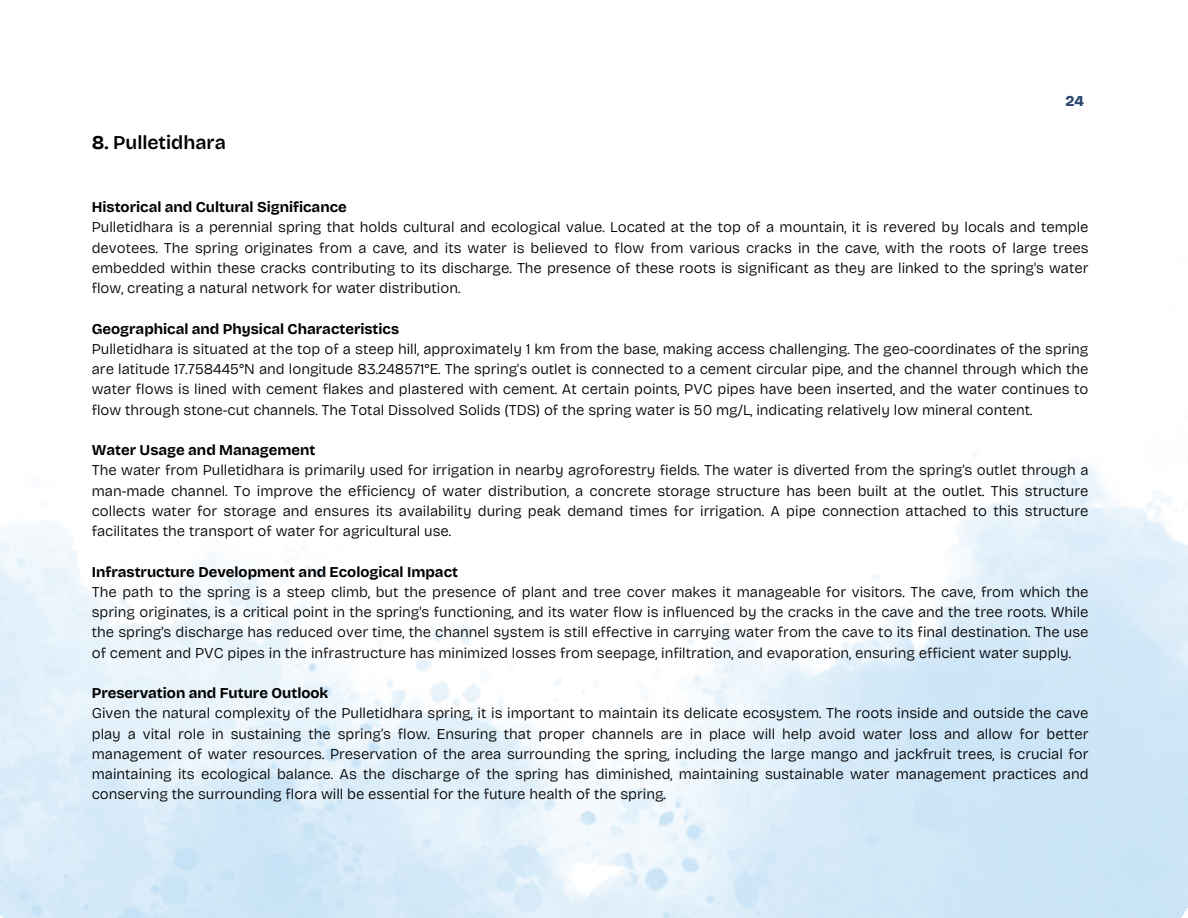
<style>
.page{position:relative;width:1188px;height:918px;background:#fff}
.page>*{position:absolute;margin:0;border:0;box-sizing:border-box;transform-origin:0 0}
.t1{font:600 19.5px "Bricolage Grotesque";color:#000}
.t2{font:300 15px/20.2px "Bricolage Grotesque";color:#000;text-align:justify}
.t3{font:700 15px "Bricolage Grotesque";color:#000}
.t4{font:800 15px "Bricolage Grotesque";color:#294670}
.s1{font-weight:700}
</style>
<div class="page">
<h1 class="t1" style="left:92px;top:131px;width:136px"><span class="s1">8</span>. Pulletidhara</h1>
<p class="t4" style="left:1066px;top:92px;width:20px">24</p>
<p class="t3" style="left:92px;top:198px;width:257px">Historical and Cultural Significance</p>
<p class="t2" style="left:92px;top:217px;width:998px">Pulletidhara is a perennial spring that holds cultural and ecological value. Located at the top of a mountain, it is revered by locals and temple devotees. The spring originates from a cave, and its water is believed to flow from various cracks in the cave, with the roots of large trees embedded within these cracks contributing to its discharge. The presence of these roots is significant as they are linked to the spring's water flow, creating a natural network for water distribution.</p>
<p class="t3" style="left:92px;top:320px;width:309px">Geographical and Physical Characteristics</p>
<p class="t2" style="left:92px;top:339px;width:998px">Pulletidhara is situated at the top of a steep hill, approximately 1 km from the base, making access challenging. The geo-coordinates of the spring are latitude 17.758445°N and longitude 83.248571°E. The spring's outlet is connected to a cement circular pipe, and the channel through which the water flows is lined with cement flakes and plastered with cement. At certain points, PVC pipes have been inserted, and the water continues to flow through stone-cut channels. The Total Dissolved Solids (TDS) of the spring water is 50 mg/L, indicating relatively low mineral content.</p>
<p class="t3" style="left:92px;top:441px;width:225px">Water Usage and Management</p>
<p class="t2" style="left:92px;top:460px;width:998px">The water from Pulletidhara is primarily used for irrigation in nearby agroforestry fields. The water is diverted from the spring’s outlet through a man-made channel. To improve the efficiency of water distribution, a concrete storage structure has been built at the outlet. This structure collects water for storage and ensures its availability during peak demand times for irrigation. A pipe connection attached to this structure facilitates the transport of water for agricultural use.</p>
<p class="t3" style="left:92px;top:563px;width:368px">Infrastructure Development and Ecological Impact</p>
<p class="t2" style="left:92px;top:582px;width:998px">The path to the spring is a steep climb, but the presence of plant and tree cover makes it manageable for visitors. The cave, from which the spring originates, is a critical point in the spring's functioning, and its water flow is influenced by the cracks in the cave and the tree roots. While the spring's discharge has reduced over time, the channel system is still effective in carrying water from the cave to its final destination. The use of cement and PVC pipes in the infrastructure has minimized losses from seepage, infiltration, and evaporation, ensuring efficient water supply.</p>
<p class="t3" style="left:92px;top:684px;width:238px">Preservation and Future Outlook</p>
<p class="t2" style="left:92px;top:703px;width:998px">Given the natural complexity of the Pulletidhara spring, it is important to maintain its delicate ecosystem. The roots inside and outside the cave play a vital role in sustaining the spring’s flow. Ensuring that proper channels are in place will help avoid water loss and allow for better management of water resources. Preservation of the area surrounding the spring, including the large mango and jackfruit trees, is crucial for maintaining its ecological balance. As the discharge of the spring has diminished, maintaining sustainable water management practices and conserving the surrounding flora will be essential for the future health of the spring.</p>
</div>
